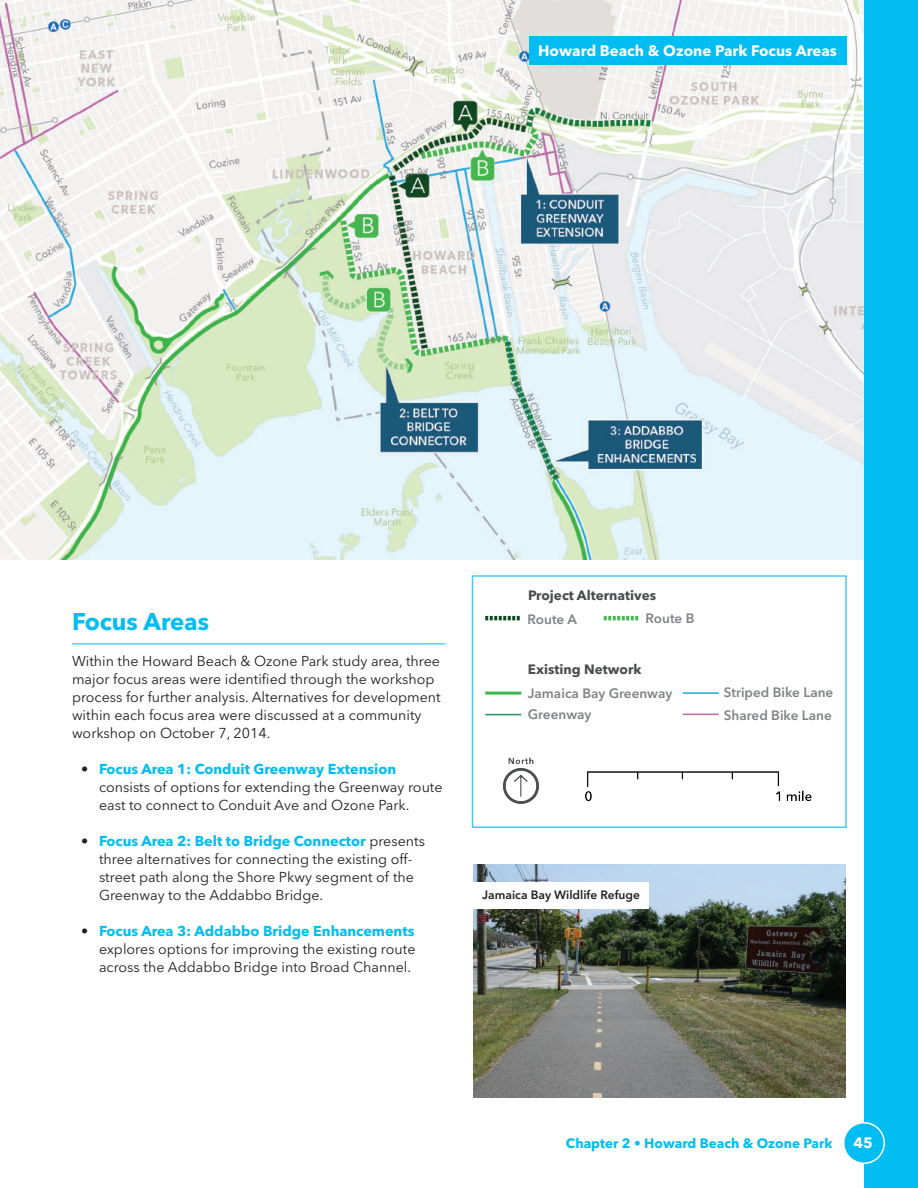
<style>
.page{position:relative;width:918px;height:1188px;background:#fff}
.page>*{position:absolute;margin:0;border:0;box-sizing:border-box;transform-origin:0 0}
.t1{font:700 24px "Avenir Next LT Pro";color:#01bdf2}
.t2{font:700 15px "Avenir Next LT Pro";color:#fff}
.t3{font:14.25px/18px "Avenir Next LT Pro";color:#231f20}
.t4{font:600 13.5px/22.2px "Avenir Next LT Pro";color:#808285}
.t5{font:700 13.5px "Avenir Next LT Pro";color:#4b4c4d}
.t6{font:700 13.5px "Avenir Next LT Pro";color:#01bdf2}
.t7{font:600 12px "Avenir Next LT Pro";color:#231f20}
.s1{font-weight:700;color:#01bdf2}
</style>
<div class="page">
<img style="left:0;top:0;width:864px;height:559px">
<hr style="left:72px;top:644px;width:374px;height:1px;background:#01bdf2">
<img style="left:473px;top:864px;width:373px;height:234px">
<div style="left:473px;top:882px;width:176px;height:26px;background:#fff"></div>
<img style="left:503px;top:757px;width:36px;height:47px">
<img style="left:585px;top:771px;width:227px;height:31px">
<hr style="left:485px;top:714px;width:36px;height:1px;background:#1f915b">
<hr style="left:485px;top:692px;width:36px;height:3px;background:#3ab54a">
<svg style="left:604px;top:616px;width:35px;height:4px"></svg>
<svg style="left:485px;top:616px;width:35px;height:4px"></svg>
<hr style="left:683px;top:714px;width:36px;height:1px;background:#bd69aa">
<hr style="left:683px;top:692px;width:36px;height:2px;background:#24aae1">
<div style="left:529px;top:36px;width:318px;height:29px;background:#01bdf2"></div>
<div style="left:864px;top:0;width:54px;height:1188px;background:#01bdf2"></div>
<div style="left:844px;top:1123px;width:40px;height:40px;background:#01bdf2;border-radius:50%"></div>
<div style="left:843px;top:1122px;width:42px;height:42px;border:2px solid #fff;border-radius:50%"></div>
<p class="t2" style="left:538px;top:41px;width:300px">Howard Beach &amp; Ozone Park Focus Areas</p>
<h1 class="t1" style="left:72px;top:607px;width:139px">Focus Areas</h1>
<p class="t3" style="left:72px;top:652px;width:370px">Within the Howard Beach &amp; Ozone Park study area, three major focus areas were identified through the workshop process for further analysis. Alternatives for development within each focus area were discussed at a community workshop on October 7, 2014.</p>
<p class="t3" style="left:99px;top:760px;width:345px;text-indent:-18px">• <span class="s1">Focus Area 1: Conduit Greenway Extension </span>consists of options for extending the Greenway route east to connect to Conduit Ave and Ozone Park.</p>
<p class="t3" style="left:99px;top:832px;width:328px;text-indent:-18px">• <span class="s1">Focus Area 2: Belt to Bridge Connector</span> presents three alternatives for connecting the existing off&shy;street path along the Shore Pkwy segment of the Greenway to the Addabbo Bridge.</p>
<p class="t3" style="left:99px;top:922px;width:318px;text-align:justify;text-indent:-18px">• <span class="s1">Focus Area 3: Addabbo Bridge Enhancements </span>explores options for improving the existing route across the Addabbo Bridge into Broad Channel.</p>
<p class="t5" style="left:528px;top:587px;width:129px">Project Alternatives</p>
<p class="t4" style="left:528px;top:608px;width:51px">Route A</p>
<p class="t4" style="left:646px;top:607px;width:50px">Route B</p>
<p class="t5" style="left:528px;top:661px;width:115px">Existing Network</p>
<p class="t4" style="left:528px;top:682px;width:146px">Jamaica Bay Greenway</p>
<p class="t4" style="left:528px;top:704px;width:65px">Greenway</p>
<p class="t4" style="left:724px;top:682px;width:111px">Striped Bike Lane<br>Shared Bike Lane</p>
<p class="t7" style="left:482px;top:888px;width:159px">Jamaica Bay Wildlife Refuge</p>
<p class="t6" style="left:566px;top:1135px;width:268px">Chapter 2 • Howard Beach &amp; Ozone Park</p>
<p class="t2" style="left:854px;top:1134px;width:21px">45</p>
</div>
